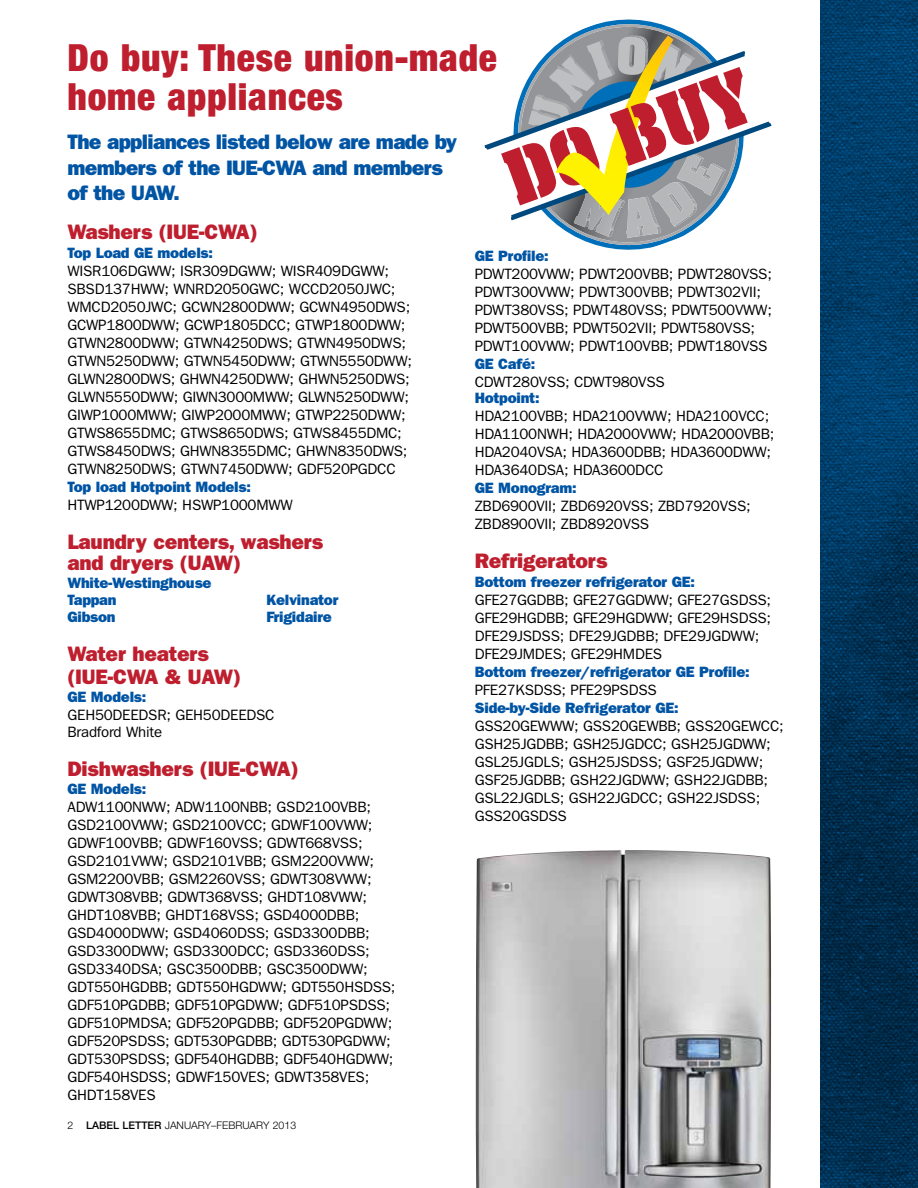
<style>
.page{position:relative;width:918px;height:1188px;background:#fff}
.page>*{position:absolute;margin:0;border:0;box-sizing:border-box;transform-origin:0 0}
.t1{font:900 condensed 37.5px/39px "Helvetica Neue LT Std";letter-spacing:.02em;color:#be1e2d}
.t2{font:21px/21px "ITC Franklin Gothic Std Hvy";letter-spacing:-.01em;color:#be1e2d}
.t3{font:21px/25.5px "ITC Franklin Gothic Std Hvy";letter-spacing:-.03em;color:#0054a4}
.t4{font:15px/18px "ITC Franklin Gothic Std";letter-spacing:-.015em;color:#000}
.t5{font:15px/17.2px "ITC Franklin Gothic Std Hvy";letter-spacing:-.015em;color:#0054a4}
.t6{font:300 10.5px "Helvetica Neue LT Std";color:#000}
.s1{font-weight:500}
</style>
<div class="page">
<svg style="left:578px;top:19px;width:100px;height:231px"></svg>
<svg style="left:484px;top:21px;width:288px;height:217px"></svg>
<img style="left:476px;top:850px;width:295px;height:338px">
<svg style="left:821px;top:0;width:97px;height:1188px;background:#00355b"></svg>
<h1 class="t1" style="left:68px;top:38px;width:431px">Do buy: These union-made home appliances</h1>
<h2 class="t3" style="left:68px;top:129px;width:391px">The appliances listed below are made by members of the IUE-CWA and members of the UAW.</h2>
<h2 class="t2" style="left:68px;top:221px;width:192px">Washers (IUE-CWA)</h2>
<p class="t5" style="left:68px;top:244px;width:147px">Top Load GE models:</p>
<p class="t4" style="left:68px;top:262px;width:346px">WISR106DGWW; ISR309DGWW; WISR409DGWW; SBSD137HWW; WNRD2050GWC; WCCD2050JWC; WMCD2050JWC; GCWN2800DWW; GCWN4950DWS; GCWP1800DWW; GCWP1805DCC; GTWP1800DWW; GTWN2800DWW; GTWN4250DWS; GTWN4950DWS; GTWN5250DWW; GTWN5450DWW; GTWN5550DWW; GLWN2800DWS; GHWN4250DWW; GHWN5250DWS; GLWN5550DWW; GIWN3000MWW; GLWN5250DWW; GIWP1000MWW; GIWP2000MWW; GTWP2250DWW; GTWS8655DMC; GTWS8650DWS; GTWS8455DMC; GTWS8450DWS; GHWN8355DMC; GHWN8350DWS; GTWN8250DWS; GTWN7450DWW; GDF520PGDCC</p>
<p class="t5" style="left:68px;top:478px;width:185px">Top load Hotpoint Models:</p>
<p class="t4" style="left:68px;top:496px;width:227px">HTWP1200DWW; HSWP1000MWW</p>
<h2 class="t2" style="left:68px;top:531px;width:257px">Laundry centers, washers and dryers (UAW)</h2>
<p class="t5" style="left:68px;top:574px;width:146px">White-Westinghouse<br>Tappan<br>Gibson</p>
<p class="t5" style="left:475px;top:247px;width:76px">GE Profile:</p>
<p class="t4" style="left:475px;top:265px;width:299px">PDWT200VWW; PDWT200VBB; PDWT280VSS; PDWT300VWW; PDWT300VBB; PDWT302VII; PDWT380VSS; PDWT480VSS; PDWT500VWW; PDWT500VBB; PDWT502VII; PDWT580VSS; PDWT100VWW; PDWT100VBB; PDWT180VSS</p>
<p class="t5" style="left:475px;top:355px;width:62px">GE Café:</p>
<p class="t4" style="left:475px;top:373px;width:192px">CDWT280VSS; CDWT980VSS</p>
<p class="t5" style="left:475px;top:389px;width:66px">Hotpoint:</p>
<p class="t4" style="left:475px;top:407px;width:301px">HDA2100VBB; HDA2100VWW; HDA2100VCC; HDA1100NWH; HDA2000VWW; HDA2000VBB; HDA2040VSA; HDA3600DBB; HDA3600DWW; HDA3640DSA; HDA3600DCC</p>
<p class="t5" style="left:475px;top:479px;width:103px">GE Monogram:</p>
<p class="t4" style="left:475px;top:497px;width:277px">ZBD6900VII; ZBD6920VSS; ZBD7920VSS;<br>ZBD8900VII; ZBD8920VSS</p>
<h2 class="t2" style="left:475px;top:550px;width:134px">Refrigerators</h2>
<p class="t5" style="left:475px;top:573px;width:222px">Bottom freezer refrigerator GE:</p>
<p class="t4" style="left:475px;top:591px;width:298px">GFE27GGDBB; GFE27GGDWW; GFE27GSDSS; GFE29HGDBB; GFE29HGDWW; GFE29HSDSS; DFE29JSDSS; DFE29JGDBB; DFE29JGDWW; DFE29JMDES; GFE29HMDES</p>
<p class="t5" style="left:475px;top:663px;width:277px">Bottom freezer/refrigerator GE Profile:</p>
<p class="t4" style="left:475px;top:681px;width:184px">PFE27KSDSS; PFE29PSDSS</p>
<p class="t5" style="left:475px;top:699px;width:205px">Side-by-Side Refrigerator GE:</p>
<p class="t4" style="left:475px;top:717px;width:310px">GSS20GEWWW; GSS20GEWBB; GSS20GEWCC; GSH25JGDBB; GSH25JGDCC; GSH25JGDWW; GSL25JGDLS; GSH25JSDSS; GSF25JGDWW; GSF25JGDBB; GSH22JGDWW; GSH22JGDBB; GSL22JGDLS; GSH22JGDCC; GSH22JSDSS; GSS20GSDSS</p>
<p class="t5" style="left:267px;top:591px;width:73px">Kelvinator<br>Frigidaire</p>
<h2 class="t2" style="left:68px;top:643px;width:175px;line-height:22.5px">Water heaters (IUE-CWA &amp; UAW)</h2>
<p class="t5" style="left:68px;top:688px;width:80px">GE Models:</p>
<p class="t4" style="left:68px;top:707px;width:209px;line-height:16.5px">GEH50DEEDSR; GEH50DEEDSC<br>Bradford White</p>
<h2 class="t2" style="left:68px;top:758px;width:233px">Dishwashers (IUE-CWA)</h2>
<p class="t5" style="left:68px;top:780px;width:80px">GE Models:</p>
<p class="t4" style="left:68px;top:798px;width:329px">ADW1100NWW; ADW1100NBB; GSD2100VBB; GSD2100VWW; GSD2100VCC; GDWF100VWW; GDWF100VBB; GDWF160VSS; GDWT668VSS; GSD2101VWW; GSD2101VBB; GSM2200VWW; GSM2200VBB; GSM2260VSS; GDWT308VWW; GDWT308VBB; GDWT368VSS; GHDT108VWW; GHDT108VBB; GHDT168VSS; GSD4000DBB; GSD4000DWW; GSD4060DSS; GSD3300DBB; GSD3300DWW; GSD3300DCC; GSD3360DSS; GSD3340DSA; GSC3500DBB; GSC3500DWW; GDT550HGDBB; GDT550HGDWW; GDT550HSDSS; GDF510PGDBB; GDF510PGDWW; GDF510PSDSS; GDF510PMDSA; GDF520PGDBB; GDF520PGDWW; GDF520PSDSS; GDT530PGDBB; GDT530PGDWW; GDT530PSDSS; GDF540HGDBB; GDF540HGDWW; GDF540HSDSS; GDWF150VES; GDWT358VES; GHDT158VES</p>
<p class="t6" style="left:68px;top:1119px;width:230px">2 <span class="s1">LABEL LETTER</span> JANUARY–FEBRUARY 2013</p>
</div>
